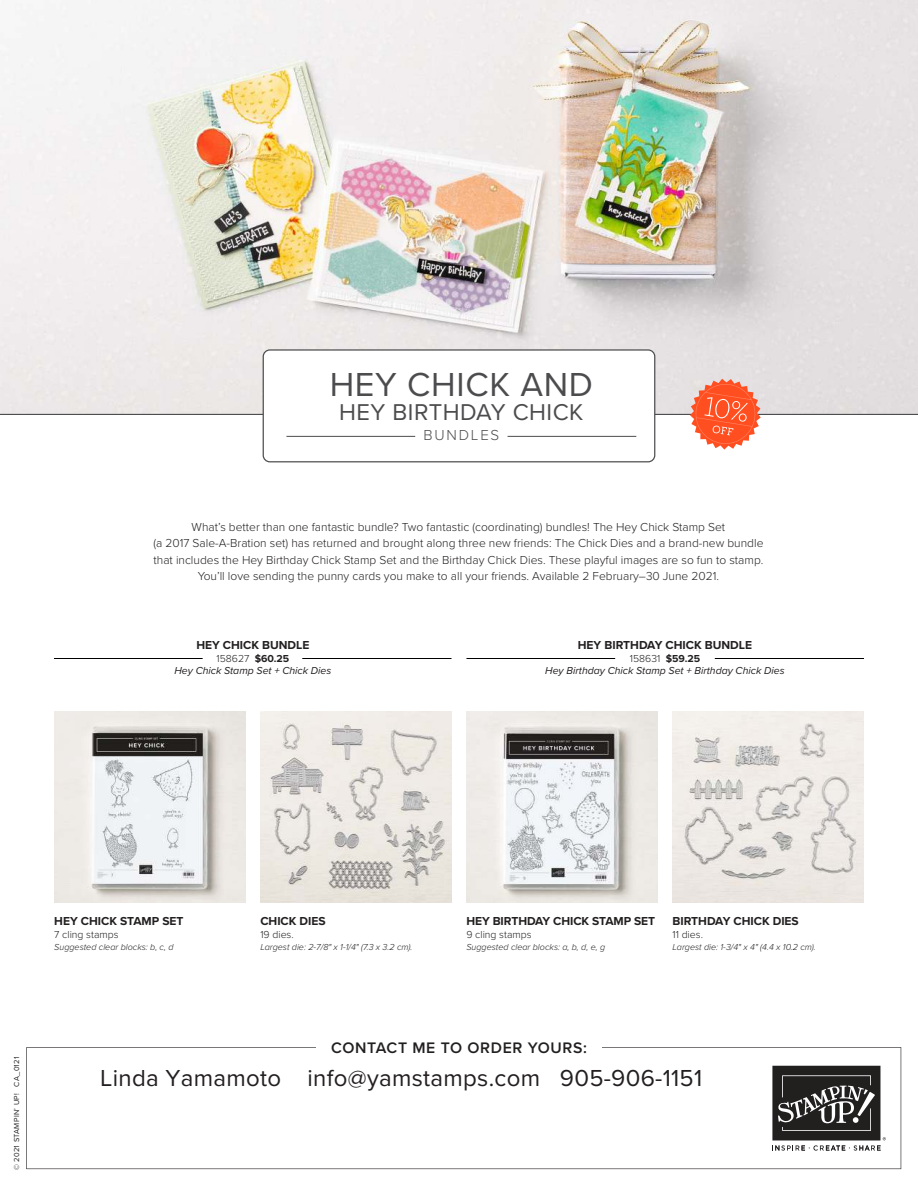
<style>
.page{position:relative;width:918px;height:1188px;background:#fff}
.page>*{position:absolute;margin:0;border:0;box-sizing:border-box;transform-origin:0 0}
.t1{font:34.5px "Proxima Nova";letter-spacing:.02em;color:#4c4c4e}
.t2{font:24px "Proxima Nova";letter-spacing:.015em;color:#231f20}
.t3{font:23.7px "Proxima Nova";letter-spacing:.02em;color:#4c4c4e}
.t4{font:600 15.75px "Proxima Nova";letter-spacing:.04em;color:#221f1f}
.t5{font:300 15px "Proxima Nova";letter-spacing:.12em;color:#4c4c4e}
.t6{font:300 12px/16.5px "Proxima Nova";color:#221f1f;text-align:center}
.t7{font:700 12px "Proxima Nova";color:#221f1f}
.t8{font:italic 10.5px/12px "Proxima Nova";color:#221f1f;text-align:center}
.t9{font:300 10.5px "Proxima Nova";color:#221f1f}
.t10{font:italic 300 9px "Proxima Nova";color:#221f1f}
.t11{font:7.5px "Proxima Nova";letter-spacing:.04em;color:#221f1f}
.s1{font-weight:300;font-style:normal}
.s2{font-weight:700;font-style:normal}
</style>
<div class="page">
<img style="left:0;top:0;width:918px;height:414px">
<hr style="left:0;top:414px;width:918px;height:1px;background:#4c4c4e">
<div style="left:263px;top:350px;width:392px;height:112px;background:#fff;border-radius:7px"></div>
<div style="left:263px;top:349px;width:392px;height:113px;border:1px solid #4c4c4e;border-radius:7px"></div>
<svg style="left:26px;top:1047px;width:875px;height:122px"></svg>
<svg style="left:772px;top:1066px;width:114px;height:85px"></svg>
<svg style="left:690px;top:379px;width:71px;height:71px;background:#fb8869"></svg>
<div style="left:316px;top:1041px;width:286px;height:12px;background:#fff"></div>
<hr style="left:286px;top:436px;width:129px;height:1px;background:#4c4c4e">
<hr style="left:508px;top:436px;width:128px;height:1px;background:#4c4c4e">
<img style="left:54px;top:712px;width:192px;height:191px">
<img style="left:260px;top:712px;width:192px;height:191px">
<img style="left:466px;top:712px;width:192px;height:191px">
<img style="left:672px;top:712px;width:192px;height:191px">
<hr style="left:302px;top:658px;width:150px;height:1px;background:#000">
<hr style="left:54px;top:658px;width:149px;height:1px;background:#000">
<hr style="left:715px;top:658px;width:149px;height:1px;background:#000">
<hr style="left:467px;top:658px;width:148px;height:1px;background:#000">
<h1 class="t1" style="left:330px;top:370px;width:265px">HEY CHICK AND</h1>
<h3 class="t3" style="left:339px;top:403px;width:246px">HEY BIRTHDAY CHICK</h3>
<p class="t5" style="left:423px;top:429px;width:77px">BUNDLES</p>
<p class="t6" style="left:153px;top:519px;width:612px">What’s better than one fantastic bundle? Two fantastic (coordinating) bundles! The Hey Chick Stamp Set<br>(a 2017 Sale-A-Bration set) has returned and brought along three new friends: The Chick Dies and a brand-new bundle that includes the Hey Birthday Chick Stamp Set and the Birthday Chick Dies. These playful images are so fun to stamp.<br>You’ll love sending the punny cards you make to all your friends. Available 2 February–30 June 2021.</p>
<p class="t7" style="left:196px;top:640px;width:115px">HEY CHICK BUNDLE</p>
<p class="t8" style="left:174px;top:654px;width:158px"><span class="s1">158627</span> <span class="s2">$60.25<br></span>Hey Chick Stamp Set + Chick Dies</p>
<p class="t7" style="left:578px;top:640px;width:176px">HEY BIRTHDAY CHICK BUNDLE</p>
<p class="t8" style="left:545px;top:654px;width:241px"><span class="s1">158631</span> <span class="s2">$59.25<br></span>Hey Birthday Chick Stamp Set + Birthday Chick Dies</p>
<p class="t7" style="left:54px;top:916px;width:131px">HEY CHICK STAMP SET</p>
<p class="t9" style="left:54px;top:930px;width:66px">7 cling stamps</p>
<p class="t10" style="left:54px;top:944px;width:121px">Suggested clear blocks: b, c, d</p>
<p class="t7" style="left:260px;top:916px;width:67px">CHICK DIES</p>
<p class="t9" style="left:260px;top:930px;width:35px">19 dies.</p>
<p class="t10" style="left:260px;top:944px;width:154px">Largest die: 2-7/8" x 1-1/4" (7.3 x 3.2 cm).</p>
<p class="t7" style="left:466px;top:916px;width:190px">HEY BIRTHDAY CHICK STAMP SET</p>
<p class="t9" style="left:466px;top:930px;width:67px">9 cling stamps</p>
<p class="t10" style="left:466px;top:944px;width:140px">Suggested clear blocks: a, b, d, e, g</p>
<p class="t7" style="left:672px;top:916px;width:128px">BIRTHDAY CHICK DIES</p>
<p class="t9" style="left:672px;top:930px;width:32px">11 dies.</p>
<p class="t10" style="left:672px;top:944px;width:145px">Largest die: 1-3/4" x 4" (4.4 x 10.2 cm).</p>
<p class="t11" style="left:13px;top:1170px;width:115px;rotate:-90deg">© 2021 STAMPIN’ UP! CA_0121</p>
<h3 class="t4" style="left:331px;top:1042px;width:257px">CONTACT ME TO ORDER YOURS:</h3>
<h2 class="t2" style="left:100px;top:1060px;width:603px">Linda Yamamoto info@yamstamps.com 905-906-1151</h2>
</div>
